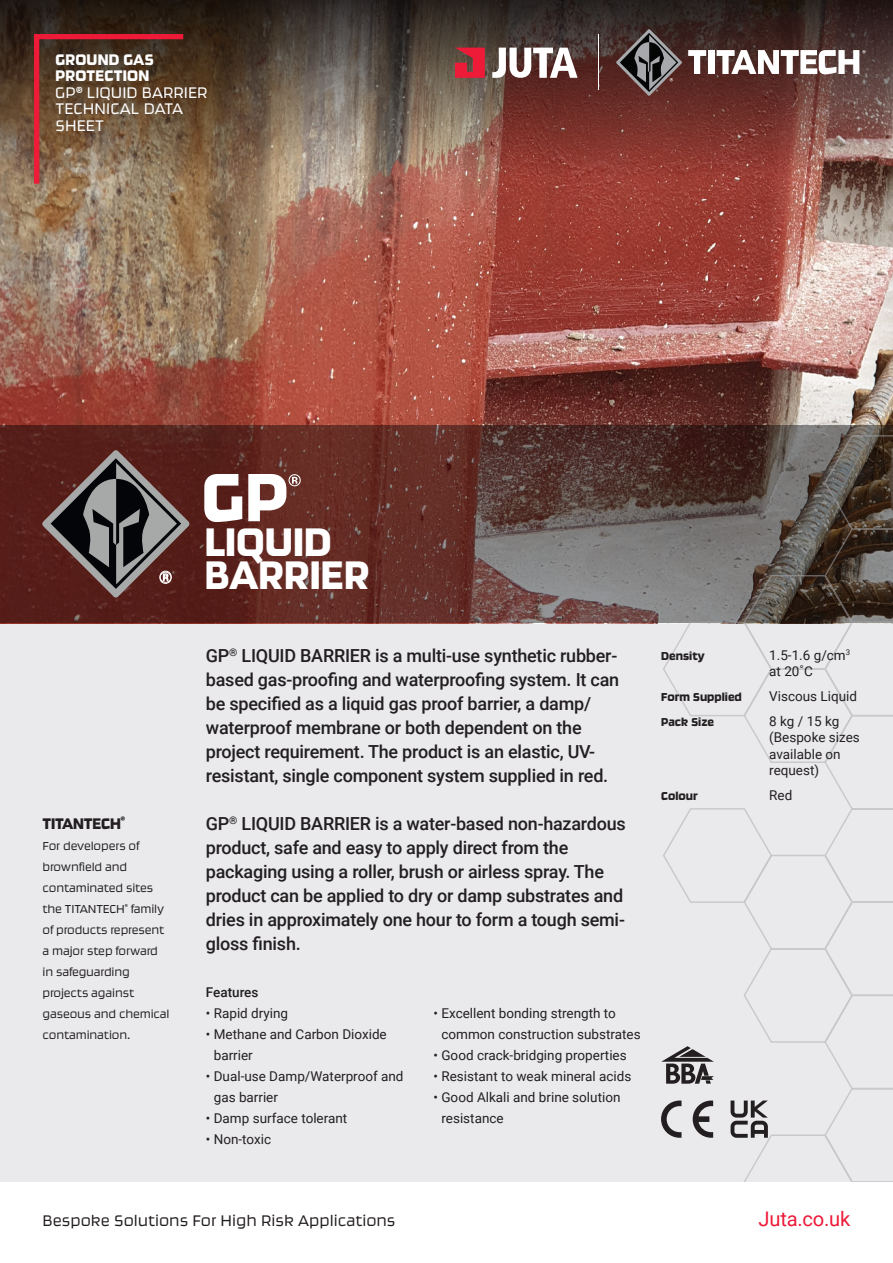
<style>
.page{position:relative;width:893px;height:1263px;background:#fff}
.page>*{position:absolute;margin:0;border:0;box-sizing:border-box;transform-origin:0 0}
.t1{font:80.1px "Ginger Pro";color:#fff}
.t2{font:46.8px "Ginger Pro";color:#fff}
.t3{font:20.1px "Roboto";letter-spacing:-.01em;color:#ed1a38}
.t4{font:500 18px/24px "Roboto";letter-spacing:-.015em;color:#231f20}
.t5{font:300 18px "Ginger Pro";color:#231f20}
.t6{font:300 18px/16.5px "Ginger Pro";color:#fff}
.t7{font:18px/16.5px "Ginger Pro";letter-spacing:.01em;color:#fff}
.t8{font:18px "Ginger Pro";letter-spacing:-.01em;color:#231f20}
.t9{font:13.5px/21px "Roboto";color:#231f20}
.t10{font:300 13.5px/21px "Ginger Pro";letter-spacing:-.01em;color:#231f20}
.t11{font:13.5px "Ginger Pro";color:#231f20}
.t12{font:500 13.5px "Roboto";color:#231f20}
</style>
<div class="page">
<div style="left:0;top:425px;width:893px;height:756px;background:#eaeaec"></div>
<img style="left:0;top:176px;width:893px;height:249px">
<img style="left:0;top:0;width:893px;height:176px">
<svg style="left:0;top:425px;width:893px;height:198px;background:#623732"></svg>
<svg style="left:31px;top:31px;width:158px;height:158px;background:#714f3b"></svg>
<svg style="left:455px;top:48px;width:30px;height:30px"></svg>
<svg style="left:492px;top:48px;width:86px;height:30px"></svg>
<svg style="left:616px;top:29px;width:66px;height:67px;background:#574645"></svg>
<svg style="left:688px;top:50px;width:18px;height:24px"></svg>
<div style="left:708px;top:50px;width:6px;height:24px;background:#fff"></div>
<svg style="left:717px;top:50px;width:149px;height:24px"></svg>
<hr style="left:598px;top:34px;width:1px;height:56px;background:#fff">
<svg style="left:655px;top:435px;width:238px;height:746px"></svg>
<svg style="left:289px;top:474px;width:12px;height:12px"></svg>
<svg style="left:42px;top:450px;width:148px;height:148px;background:#5c4240"></svg>
<p class="t7" style="left:55px;top:51px;width:100px">GROUND GAS<br>PROTECTION</p>
<p class="t6" style="left:55px;top:84px;width:154px">GP® LIQUID BARRIER<br>TECHNICAL DATA<br>SHEET</p>
<p class="t8" style="left:43px;top:812px;width:84px">TITANTECH<sup>®</sup></p>
<p class="t10" style="left:43px;top:835px;width:129px">For developers of brownfield and contaminated sites the TITANTECH<sup>®</sup> family of products represent a major step forward in safeguarding projects against gaseous and chemical contamination.</p>
<h1 class="t1" style="left:202px;top:447px;width:89px">GP</h1>
<h2 class="t2" style="left:205px;top:513px;width:128px">LIQUID</h2>
<h2 class="t2" style="left:205px;top:546px;width:166px">BARRIER</h2>
<p class="t4" style="left:206px;top:643px;width:415px">GP<sup>®</sup> LIQUID BARRIER is a multi-use synthetic rubber&shy;based gas-proofing and waterproofing system. It can be specified as a liquid gas proof barrier, a damp/ waterproof membrane or both dependent on the project requirement. The product is an elastic, UV&shy;resistant, single component system supplied in red.</p>
<p class="t4" style="left:206px;top:811px;width:421px">GP<sup>®</sup> LIQUID BARRIER is a water-based non-hazardous product, safe and easy to apply direct from the packaging using a roller, brush or airless spray. The product can be applied to dry or damp substrates and dries in approximately one hour to form a tough semi&shy;gloss finish.</p>
<p class="t12" style="left:206px;top:983px;width:54px">Features</p>
<p class="t9" style="left:206px;top:1002px;width:84px">• Rapid drying</p>
<p class="t9" style="left:214px;top:1023px;width:175px;text-indent:-8px">• Methane and Carbon Dioxide barrier</p>
<p class="t9" style="left:214px;top:1065px;width:191px;text-indent:-8px">• Dual-use Damp/Waterproof and gas barrier</p>
<p class="t9" style="left:206px;top:1107px;width:143px">• Damp surface tolerant</p>
<p class="t9" style="left:206px;top:1128px;width:67px">• Non-toxic</p>
<p class="t9" style="left:441px;top:1002px;width:201px;text-indent:-8px">• Excellent bonding strength to common construction substrates</p>
<p class="t9" style="left:434px;top:1044px;width:195px">• Good crack-bridging properties</p>
<p class="t9" style="left:434px;top:1065px;width:199px">• Resistant to weak mineral acids</p>
<p class="t9" style="left:441px;top:1086px;width:181px;text-indent:-8px">• Good Alkali and brine solution resistance</p>
<p class="t11" style="left:661px;top:647px;width:45px">Density</p>
<p class="t9" style="left:769px;top:646px;width:82px;line-height:16.5px">1.5-1.6 g/cm<sup>3 </sup>at 20˚C</p>
<p class="t11" style="left:661px;top:689px;width:82px">Form Supplied</p>
<p class="t9" style="left:769px;top:685px;width:89px">Viscous Liquid</p>
<p class="t11" style="left:661px;top:714px;width:54px">Pack Size</p>
<p class="t9" style="left:769px;top:713px;width:92px;line-height:16.4px">8 kg / 15 kg (Bespoke sizes available on request)</p>
<p class="t11" style="left:661px;top:788px;width:38px">Colour</p>
<p class="t9" style="left:769px;top:784px;width:25px">Red</p>
<p class="t5" style="left:43px;top:1210px;width:355px">Bespoke Solutions For High Risk Applications</p>
<p class="t3" style="left:758px;top:1205px;width:93px">Juta.co.uk</p>
</div>
